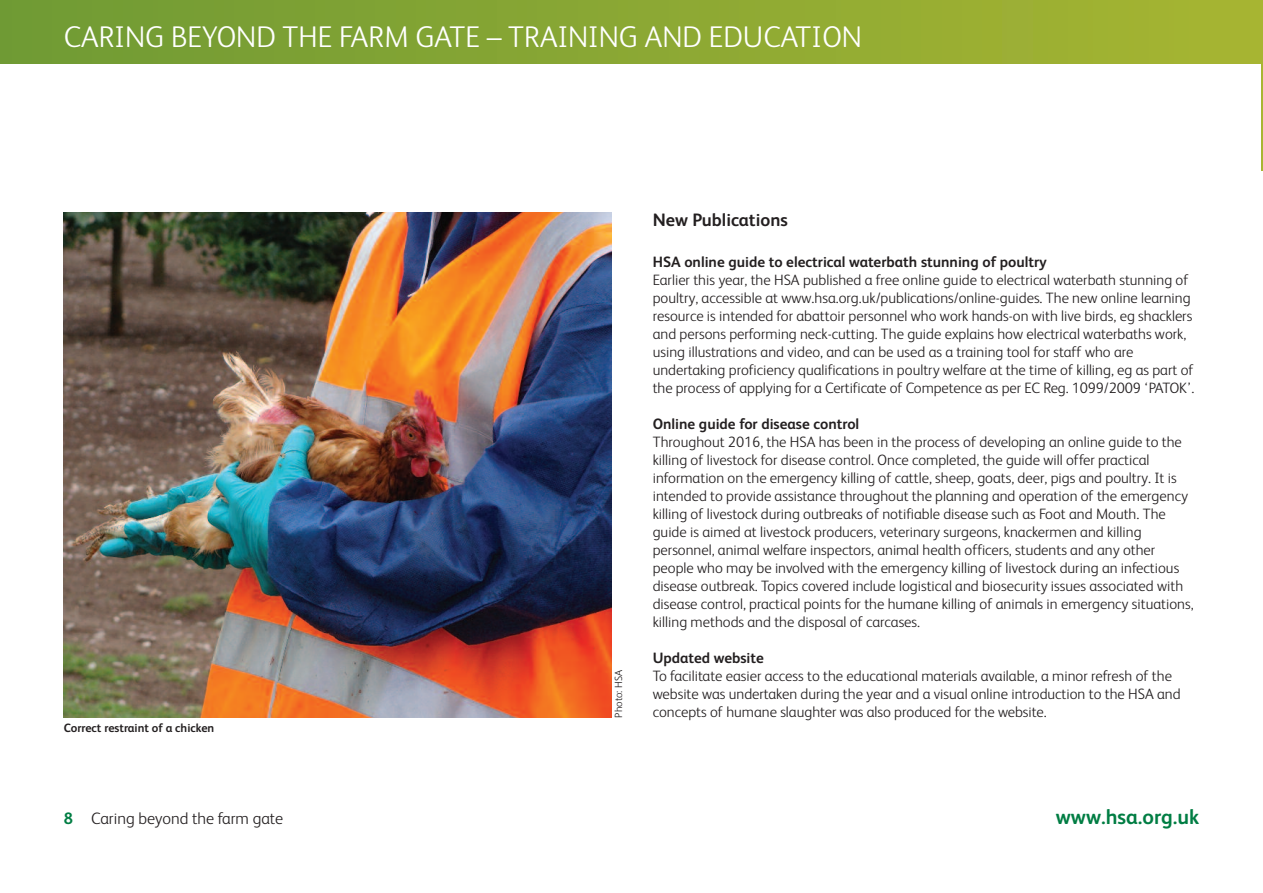
<style>
.page{position:relative;width:1263px;height:893px;background:#fff}
.page>*{position:absolute;margin:0;border:0;box-sizing:border-box;transform-origin:0 0}
.t1{font:300 30px "FS Albert";color:#fff}
.t2{font:700 21px "FS Albert";color:#007d43}
.t3{font:700 18px "FS Albert";color:#231f20}
.t4{font:300 16.5px "FS Albert";color:#231f20}
.t5{font:300 15px/18px "FS Albert";color:#231f20}
.t6{font:700 15px "FS Albert";color:#231f20}
.t7{font:700 12px "FS Albert";color:#231f20}
.t8{font:300 10.5px "FS Albert";color:#231f20}
.s1{font-weight:700;color:#007d43}
</style>
<div class="page">
<div style="left:0;top:0;width:1263px;height:64px;background:linear-gradient(to right,#6f9a34,#a7b532)"></div>
<hr style="left:1261px;top:0;width:2px;height:170px;background:#a8b532">
<img style="left:64px;top:213px;width:547px;height:505px">
<h1 class="t1" style="left:64px;top:26px;width:800px">CARING BEYOND THE FARM GATE – TRAINING AND EDUCATION</h1>
<p class="t7" style="left:64px;top:723px;width:152px">Correct restraint of a chicken</p>
<p class="t8" style="left:615px;top:718px;width:49px;rotate:-90deg">Photo: HSA</p>
<p class="t3" style="left:653px;top:214px;width:137px">New Publications</p>
<p class="t6" style="left:653px;top:257px;width:396px">HSA online guide to electrical waterbath stunning of poultry</p>
<p class="t5" style="left:653px;top:273px;width:543px">Earlier this year, the HSA published a free online guide to electrical waterbath stunning of poultry, accessible at www.hsa.org.uk/publications/online-guides. The new online learning resource is intended for abattoir personnel who work hands-on with live birds, eg shacklers and persons performing neck-cutting. The guide explains how electrical waterbaths work, using illustrations and video, and can be used as a training tool for staff who are undertaking proficiency qualifications in poultry welfare at the time of killing, eg as part of the process of applying for a Certificate of Competence as per EC Reg. 1099/2009 ‘PATOK’.</p>
<p class="t6" style="left:653px;top:419px;width:208px">Online guide for disease control</p>
<p class="t5" style="left:653px;top:435px;width:542px">Throughout 2016, the HSA has been in the process of developing an online guide to the killing of livestock for disease control. Once completed, the guide will offer practical information on the emergency killing of cattle, sheep, goats, deer, pigs and poultry. It is intended to provide assistance throughout the planning and operation of the emergency killing of livestock during outbreaks of notifiable disease such as Foot and Mouth. The guide is aimed at livestock producers, veterinary surgeons, knackermen and killing personnel, animal welfare inspectors, animal health officers, students and any other people who may be involved with the emergency killing of livestock during an infectious disease outbreak. Topics covered include logistical and biosecurity issues associated with disease control, practical points for the humane killing of animals in emergency situations, killing methods and the disposal of carcases.</p>
<p class="t6" style="left:653px;top:653px;width:113px">Updated website</p>
<p class="t5" style="left:653px;top:669px;width:529px">To facilitate easier access to the educational materials available, a minor refresh of the website was undertaken during the year and a visual online introduction to the HSA and concepts of humane slaughter was also produced for the website.</p>
<p class="t4" style="left:64px;top:813px;width:221px"><span class="s1">8</span> Caring beyond the farm gate</p>
<h2 class="t2" style="left:1056px;top:810px;width:145px">www.hsa.org.uk</h2>
</div>
